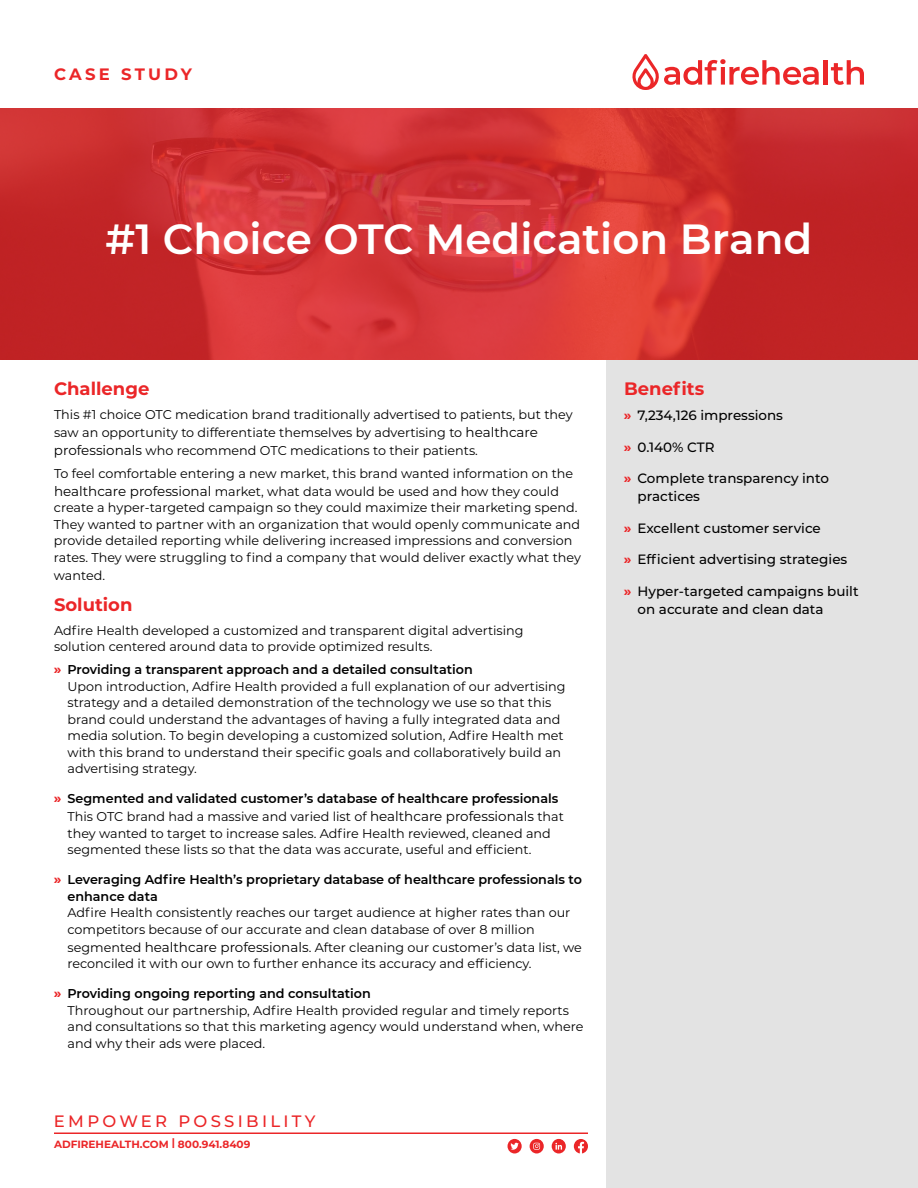
<style>
.page{position:relative;width:918px;height:1188px;background:#fff}
.page>*{position:absolute;margin:0;border:0;box-sizing:border-box;transform-origin:0 0}
.t1{font:600 42px "Montserrat";color:#fff}
.t2{font:700 18px "Montserrat";color:#eb2628}
.t3{font:500 16.5px "Montserrat";letter-spacing:.2em;color:#eb2628}
.t4{font:700 16.5px "Montserrat";letter-spacing:.19em;color:#eb2628}
.t5{font:500 13.5px/18px "Montserrat";color:#000}
.t6{font:12.75px/16.5px "Montserrat";color:#000}
.t7{font:600 12.75px/18px "Montserrat";color:#000}
.t8{font:700 10.5px "Montserrat";color:#eb2628}
.s1{font-size:13.5px}
.s2{font-weight:700;font-size:13.5px;color:#eb2628}
.s3{font-weight:600}
.s4{font-weight:400}
.s5{font-weight:400;font-size:13.5px}
.s6{font-weight:700;color:#eb2628}
</style>
<div class="page">
<svg style="left:0;top:108px;width:918px;height:252px;background:#ce3031"></svg>
<div style="left:606px;top:360px;width:312px;height:828px;background:#e3e3e3"></div>
<div style="left:823px;top:60px;width:5px;height:25px;background:#eb2628"></div>
<svg style="left:831px;top:60px;width:33px;height:25px"></svg>
<svg style="left:632px;top:54px;width:187px;height:36px"></svg>
<hr style="left:54px;top:1132px;width:534px;height:2px;background:#eb2628">
<svg style="left:508px;top:1139px;width:14px;height:15px"></svg>
<svg style="left:530px;top:1139px;width:14px;height:15px"></svg>
<svg style="left:552px;top:1139px;width:14px;height:15px"></svg>
<svg style="left:574px;top:1139px;width:14px;height:14px"></svg>
<p class="t4" style="left:54px;top:62px;width:140px">CASE STUDY</p>
<h1 class="t1" style="left:105px;top:210px;width:709px">#1 Choice OTC Medication Brand</h1>
<h2 class="t2" style="left:54px;top:376px;width:97px">Challenge</h2>
<p class="t6" style="left:54px;top:405px;width:520px;line-height:18px">This #1 choice OTC medication brand traditionally advertised to patients, but they saw an opportunity to differentiate themselves by advertising to <span class="s1">healthcare professionals</span> who recommend OTC medications to their patients.</p>
<p class="t6" style="left:54px;top:464px;width:521px;line-height:18px">To feel comfortable entering a new market, this brand wanted information on the <span class="s1">healthcare professional</span> market, what data would be used and how they could</p>
<p class="t6" style="left:54px;top:499px;width:529px">create a hyper-targeted campaign so they could maximize their marketing spend.<br>They wanted to partner with an organization that would openly communicate and provide detailed reporting while delivering increased impressions and conversion rates. They were struggling to find a company that would deliver exactly what they</p>
<p class="t6" style="left:54px;top:567px;width:53px">wanted.</p>
<h2 class="t2" style="left:54px;top:592px;width:80px">Solution</h2>
<p class="t6" style="left:54px;top:621px;width:471px">Adfire Health developed a customized and transparent digital advertising solution centered around data to provide optimized results.</p>
<p class="t6" style="left:68px;top:661px;width:500px;text-indent:-14px"><span class="s2">»</span> <span class="s3">Providing a transparent approach and a detailed consultation<br></span>Upon introduction, Adfire Health provided a full explanation of our advertising strategy and a detailed demonstration of the technology we use so that this brand could understand the advantages of having a fully integrated data and media solution. To begin developing a customized solution, Adfire Health met with this brand to understand their specific goals and collaboratively build an advertising strategy.</p>
<p class="t7" style="left:68px;top:789px;width:498px;text-indent:-14px"><span class="s2">»</span> Segmented and validated customer’s database of healthcare professionals<br><span class="s4">This OTC brand had a massive and varied list of</span> <span class="s5">healthcare professionals</span> <span class="s4">that</span></p>
<p class="t6" style="left:68px;top:825px;width:485px">they wanted to target to increase sales. Adfire Health reviewed, cleaned and segmented these lists so that the data was accurate, useful and efficient.</p>
<p class="t7" style="left:68px;top:871px;width:516px;line-height:16.5px;text-indent:-14px"><span class="s2">»</span> Leveraging Adfire Health’s proprietary database of healthcare professionals to enhance data</p>
<p class="t6" style="left:68px;top:904px;width:504px">Adfire Health consistently reaches our target audience at higher rates than our competitors because of our accurate and clean database of over 8 million</p>
<p class="t6" style="left:68px;top:939px;width:516px">segmented <span class="s1">healthcare professionals</span>. After cleaning our customer’s data list, we reconciled it with our own to further enhance its accuracy and efficiency.</p>
<p class="t6" style="left:68px;top:985px;width:518px;text-indent:-14px"><span class="s2">»</span> <span class="s3">Providing ongoing reporting and consultation<br></span>Throughout our partnership, Adfire Health provided regular and timely reports and consultations so that this marketing agency would understand when, where and why their ads were placed.</p>
<p class="t3" style="left:54px;top:1110px;width:263px">EMPOWER POSSIBILITY</p>
<p class="t8" style="left:54px;top:1136px;width:198px">ADFIREHEALTH.COM | 800.941.8409</p>
<h2 class="t2" style="left:624px;top:376px;width:82px">Benefits</h2>
<p class="t5" style="left:624px;top:406px;width:161px"><span class="s6">»</span> 7,234,126 impressions</p>
<p class="t5" style="left:624px;top:437px;width:92px"><span class="s6">»</span> 0.140% CTR</p>
<p class="t5" style="left:637px;top:469px;width:193px;text-indent:-14px"><span class="s6">»</span> Complete transparency into practices</p>
<p class="t5" style="left:624px;top:518px;width:198px"><span class="s6">»</span> Excellent customer service</p>
<p class="t5" style="left:624px;top:550px;width:225px"><span class="s6">»</span> Efficient advertising strategies</p>
<p class="t5" style="left:637px;top:581px;width:223px;text-indent:-14px"><span class="s6">»</span> Hyper-targeted campaigns built on accurate and clean data</p>
</div>
